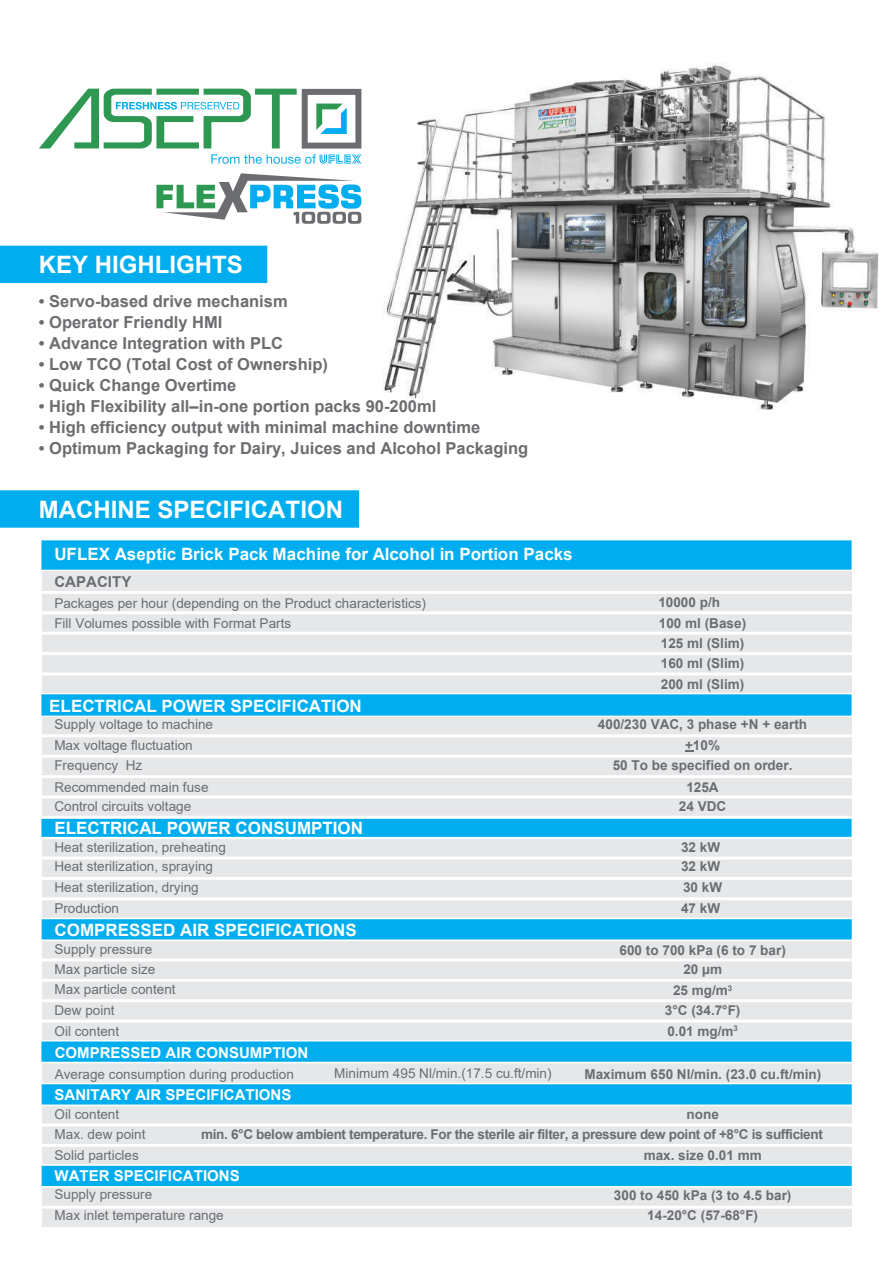
<style>
.page{position:relative;width:893px;height:1263px;background:#fff}
.page>*{position:absolute;margin:0;border:0;box-sizing:border-box;transform-origin:0 0}
.t1{font:700 24px "Arial";color:#fff}
.t2{font:700 16.95px "Arial";color:#fff}
.t3{font:700 16.5px "Arial";color:#6c6d70}
.t4{font:700 15px "Arial";color:#fff}
.t5{font:700 15px "Arial";letter-spacing:.005em;color:#6c6d70}
.t6{font:700 13.65px/20.2px "Arial";color:#6c6d70}
.t7{font:13.5px/20.7px "Arial";color:#6c6d70}
.t8{font:700 13.5px/20.7px "Arial";letter-spacing:-.025em;color:#6c6d70}
.t9{font:700 13.5px/20.4px "Arial";color:#6c6d70;text-align:center}
</style>
<div class="page">
<img style="left:325px;top:63px;width:554px;height:347px">
<div style="left:42px;top:540px;width:809px;height:687px;background:#e6e7e9"></div>
<div style="left:41px;top:591px;width:811px;height:3px;border:2px solid #fff"></div>
<div style="left:41px;top:568px;width:811px;height:3px;border:2px solid #fff"></div>
<div style="left:41px;top:611px;width:811px;height:3px;border:2px solid #fff"></div>
<div style="left:41px;top:632px;width:811px;height:3px;border:2px solid #fff"></div>
<div style="left:41px;top:652px;width:811px;height:3px;border:2px solid #fff"></div>
<div style="left:41px;top:672px;width:811px;height:3px;border:2px solid #fff"></div>
<div style="left:41px;top:693px;width:811px;height:3px;border:2px solid #fff"></div>
<svg style="left:41px;top:540px;width:810px;height:30px;background:#06afef"></svg>
<div style="left:0;top:490px;width:359px;height:38px;background:#00aeef"></div>
<div style="left:0;top:246px;width:267px;height:37px;background:#00aeef"></div>
<svg style="left:39px;top:89px;width:322px;height:75px"></svg>
<svg style="left:156px;top:173px;width:205px;height:51px"></svg>
<div style="left:41px;top:836px;width:811px;height:3px;background:#6c6d70;border:2px solid #fff"></div>
<div style="left:41px;top:857px;width:811px;height:2px;background:#6c6d70;border:2px solid #fff"></div>
<div style="left:41px;top:877px;width:811px;height:3px;background:#6c6d70;border:2px solid #fff"></div>
<div style="left:41px;top:897px;width:811px;height:3px;background:#6c6d70;border:2px solid #fff"></div>
<div style="left:41px;top:918px;width:811px;height:3px;background:#6c6d70;border:2px solid #fff"></div>
<div style="left:41px;top:938px;width:811px;height:3px;background:#6c6d70;border:2px solid #fff"></div>
<div style="left:41px;top:958px;width:811px;height:3px;background:#6c6d70;border:2px solid #fff"></div>
<div style="left:41px;top:979px;width:811px;height:3px;background:#6c6d70;border:2px solid #fff"></div>
<div style="left:41px;top:999px;width:811px;height:3px;background:#6c6d70;border:2px solid #fff"></div>
<div style="left:41px;top:1020px;width:811px;height:2px;background:#6c6d70;border:2px solid #fff"></div>
<div style="left:41px;top:1040px;width:811px;height:3px;background:#6c6d70;border:2px solid #fff"></div>
<svg style="left:685px;top:750px;width:8px;height:2px"></svg>
<div style="left:41px;top:819px;width:810px;height:18px;background:#00aeef"></div>
<div style="left:41px;top:714px;width:811px;height:3px;background:#6c6d70;border:2px solid #fff"></div>
<div style="left:41px;top:734px;width:811px;height:3px;background:#6c6d70;border:2px solid #fff"></div>
<div style="left:41px;top:755px;width:811px;height:3px;background:#6c6d70;border:2px solid #fff"></div>
<div style="left:41px;top:775px;width:811px;height:3px;background:#6c6d70;border:2px solid #fff"></div>
<div style="left:41px;top:795px;width:811px;height:3px;background:#6c6d70;border:2px solid #fff"></div>
<div style="left:41px;top:816px;width:811px;height:3px;background:#6c6d70;border:2px solid #fff"></div>
<div style="left:42px;top:919px;width:810px;height:20px;background:#00aeef"></div>
<div style="left:41px;top:1083px;width:811px;height:3px;background:#6c6d70;border:2px solid #fff"></div>
<div style="left:41px;top:1103px;width:811px;height:3px;background:#6c6d70;border:2px solid #fff"></div>
<div style="left:41px;top:1123px;width:811px;height:3px;background:#6c6d70;border:2px solid #fff"></div>
<div style="left:41px;top:1144px;width:811px;height:3px;background:#6c6d70;border:2px solid #fff"></div>
<div style="left:41px;top:1164px;width:811px;height:3px;background:#6c6d70;border:2px solid #fff"></div>
<div style="left:41px;top:1185px;width:811px;height:3px;background:#6c6d70;border:2px solid #fff"></div>
<div style="left:41px;top:1206px;width:811px;height:3px;background:#6c6d70;border:2px solid #fff"></div>
<div style="left:42px;top:1084px;width:810px;height:20px;background:#00aeef"></div>
<div style="left:42px;top:1166px;width:810px;height:20px;background:#00aeef"></div>
<div style="left:41px;top:1060px;width:811px;height:3px;background:#6c6d70;border:2px solid #fff"></div>
<svg style="left:41px;top:1041px;width:810px;height:21px;background:#09b0ef"></svg>
<svg style="left:41px;top:694px;width:810px;height:22px;background:#08b0ef"></svg>
<h1 class="t1" style="left:39px;top:248px;width:206px">KEY HIGHLIGHTS</h1>
<p class="t3" style="left:39px;top:289px;width:250px">• Servo-based drive mechanism</p>
<p class="t3" style="left:39px;top:310px;width:185px">• Operator Friendly HMI</p>
<p class="t3" style="left:39px;top:331px;width:246px">• Advance Integration with PLC</p>
<p class="t3" style="left:39px;top:352px;width:291px">• Low TCO (Total Cost of Ownership)</p>
<p class="t3" style="left:39px;top:373px;width:199px">• Quick Change Overtime</p>
<p class="t3" style="left:39px;top:394px;width:399px">• High Flexibility all–in-one portion packs 90-200ml</p>
<p class="t3" style="left:39px;top:415px;width:443px">• High efficiency output with minimal machine downtime</p>
<p class="t3" style="left:39px;top:436px;width:491px">• Optimum Packaging for Dairy, Juices and Alcohol Packaging</p>
<h1 class="t1" style="left:39px;top:493px;width:306px">MACHINE SPECIFICATION</h1>
<p class="t2" style="left:54px;top:542px;width:520px">UFLEX Aseptic Brick Pack Machine for Alcohol in Portion Packs</p>
<p class="t5" style="left:54px;top:571px;width:79px">CAPACITY</p>
<p class="t7" style="left:54px;top:592px;width:373px">Packages per hour (depending on the Product characteristics)<br>Fill Volumes possible with Format Parts</p>
<p class="t8" style="left:658px;top:592px;width:63px">10000 p/h</p>
<p class="t6" style="left:659px;top:613px;width:89px">100 ml (Base)<br>125 ml (Slim)<br>160 ml (Slim)<br>200 ml (Slim)</p>
<p class="t2" style="left:49px;top:694px;width:314px">ELECTRICAL POWER SPECIFICATION</p>
<p class="t7" style="left:54px;top:714px;width:160px">Supply voltage to machine<br>Max voltage fluctuation</p>
<p class="t6" style="left:598px;top:715px;width:211px">400/230 VAC, 3 phase +N + earth</p>
<p class="t6" style="left:685px;top:735px;width:36px">+10%</p>
<p class="t7" style="left:54px;top:755px;width:89px">Frequency Hz</p>
<p class="t6" style="left:613px;top:755px;width:181px">50 To be specified on order.</p>
<p class="t7" style="left:54px;top:777px;width:156px">Recommended main fuse</p>
<p class="t6" style="left:686px;top:777px;width:34px">125A</p>
<p class="t7" style="left:54px;top:796px;width:138px">Control circuits voltage</p>
<p class="t2" style="left:54px;top:816px;width:310px">ELECTRICAL POWER CONSUMPTION</p>
<p class="t7" style="left:54px;top:838px;width:173px;line-height:18.8px">Heat sterilization, preheating<br>Heat sterilization, spraying</p>
<p class="t6" style="left:679px;top:796px;width:49px">24 VDC</p>
<p class="t6" style="left:681px;top:838px;width:41px">32 kW</p>
<p class="t6" style="left:681px;top:856px;width:41px">32 kW</p>
<p class="t7" style="left:54px;top:877px;width:146px">Heat sterilization, drying</p>
<p class="t6" style="left:683px;top:877px;width:41px">30 kW</p>
<p class="t7" style="left:54px;top:898px;width:66px">Production</p>
<p class="t6" style="left:681px;top:898px;width:41px">47 kW</p>
<p class="t2" style="left:55px;top:918px;width:304px">COMPRESSED AIR SPECIFICATIONS</p>
<p class="t7" style="left:55px;top:938px;width:99px">Supply pressure</p>
<p class="t6" style="left:620px;top:940px;width:168px">600 to 700 kPa (6 to 7 bar)</p>
<p class="t7" style="left:55px;top:959px;width:123px;line-height:19.8px">Max particle size<br>Max particle content</p>
<p class="t8" style="left:683px;top:959px;width:40px">20 µm</p>
<p class="t8" style="left:665px;top:1000px;width:77px">3°C (34.7°F)<br>0.01 mg/m<sup>3</sup></p>
<p class="t8" style="left:673px;top:980px;width:61px">25 mg/m<sup>3</sup></p>
<p class="t7" style="left:55px;top:1000px;width:66px">Dew point<br>Oil content</p>
<p class="t4" style="left:55px;top:1042px;width:255px">COMPRESSED AIR CONSUMPTION</p>
<p class="t7" style="left:55px;top:1063px;width:241px">Average consumption during production</p>
<p class="t7" style="left:334px;top:1063px;width:219px">Minimum 495 Nl/min.(17.5 cu.ft/min)</p>
<p class="t6" style="left:584px;top:1064px;width:238px">Maximum 650 Nl/min. (23.0 cu.ft/min)</p>
<p class="t4" style="left:55px;top:1084px;width:238px">SANITARY AIR SPECIFICATIONS</p>
<p class="t7" style="left:55px;top:1104px;width:66px">Oil content</p>
<p class="t8" style="left:201px;top:1124px;width:623px">min. 6°C below ambient temperature. For the sterile air filter, a pressure dew point of +8°C is sufficient</p>
<p class="t7" style="left:55px;top:1145px;width:86px">Solid particles</p>
<p class="t8" style="left:686px;top:1104px;width:34px">none</p>
<p class="t9" style="left:644px;top:1146px;width:120px">max. size 0.01 mm</p>
<p class="t7" style="left:55px;top:1123px;width:93px">Max. dew point</p>
<p class="t4" style="left:55px;top:1165px;width:187px">WATER SPECIFICATIONS</p>
<p class="t7" style="left:55px;top:1183px;width:171px;line-height:21.1px">Supply pressure<br>Max inlet temperature range</p>
<p class="t9" style="left:614px;top:1185px;width:179px">300 to 450 kPa (3 to 4.5 bar)<br>14-20°C (57-68°F)</p>
</div>
